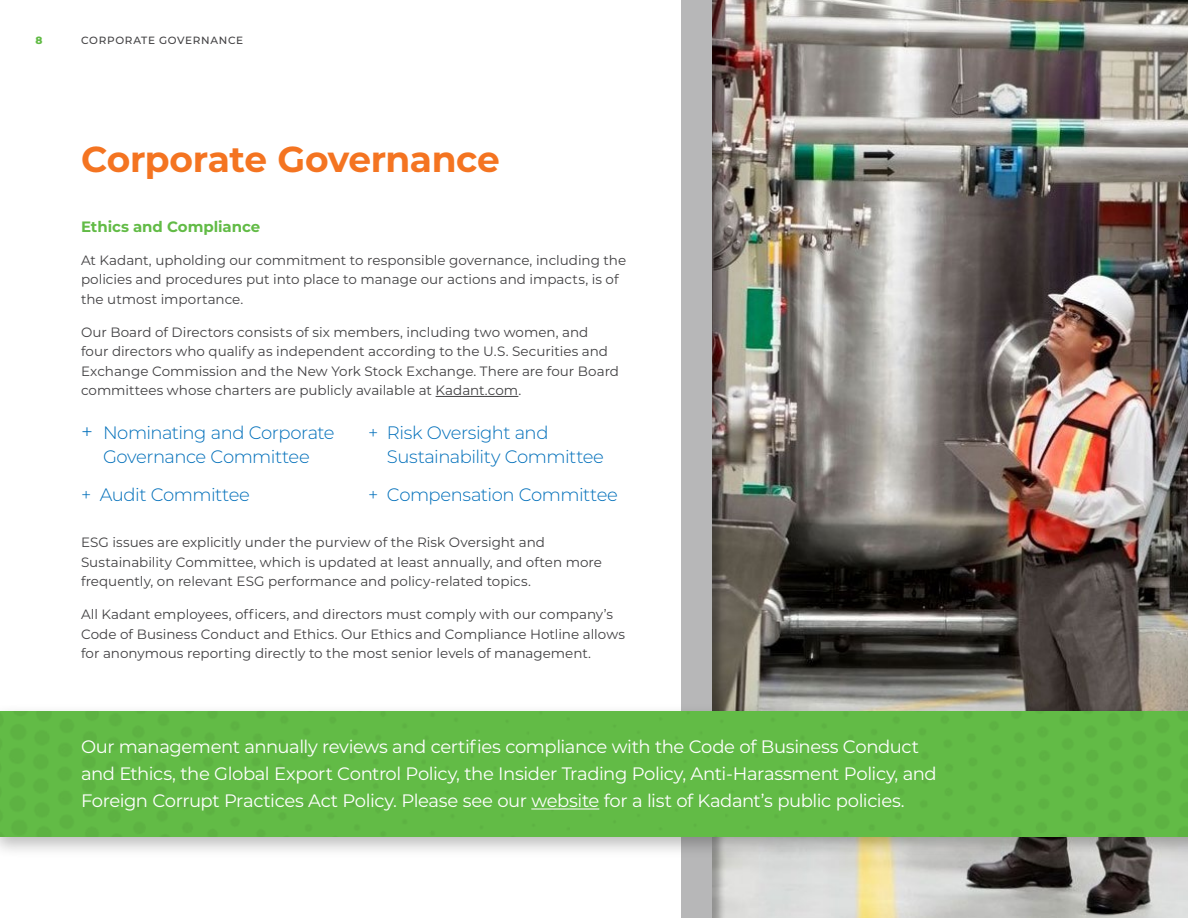
<style>
.page{position:relative;width:1188px;height:918px;background:#fff}
.page>*{position:absolute;margin:0;border:0;box-sizing:border-box;transform-origin:0 0}
.TOC_Header{font:700 36px "Montserrat";letter-spacing:-.015em;color:#f47421}
.Body{font:18px/27px "Montserrat";letter-spacing:-.025em;color:#fff}
.Intro_Text{font:300 18px/24px "Montserrat";letter-spacing:-.025em;color:#006fba;text-align:center}
.Body-2{font:700 15px "Montserrat";letter-spacing:-.005em;color:#62bb46}
.Body-3{font:13.5px/19.5px "Montserrat";color:#414042}
.t1{font:500 10.5px "Montserrat";letter-spacing:.065em;color:#414042}
.t2{font:800 10.5px "Montserrat";color:#62bb46}
.s1{font-size:21px}
</style>
<div class="page">
<img style="left:726px;top:0;width:462px;height:918px">
<div style="left:680px;top:0;width:46px;height:918px;background:#000;opacity:.31"></div>
<div style="left:681px;top:0;width:31px;height:918px;background:#b7b7b8"></div>
<div style="left:0;top:703px;width:1188px;height:155px;background:#000;opacity:.26"></div>
<img style="left:0;top:711px;width:1188px;height:126px">
<hr style="left:436px;top:396px;width:82px;height:1px;background:#414042">
<hr style="left:531px;top:809px;width:68px;height:1px;background:#fff">
<p class="t2" style="left:36px;top:33px;width:9px">8</p>
<p class="t1" style="left:81px;top:33px;width:164px">CORPORATE GOVERNANCE</p>
<p class="TOC_Header" style="left:81px;top:133px;width:420px">Corporate Governance</p>
<p class="Body-2" style="left:81px;top:215px;width:181px">Ethics and Compliance</p>
<p class="Body-3" style="left:81px;top:250px;width:547px">At Kadant, upholding our commitment to responsible governance, including the policies and procedures put into place to manage our actions and impacts, is of the utmost importance.</p>
<p class="Body-3" style="left:81px;top:322px;width:540px">Our Board of Directors consists of six members, including two women, and four directors who qualify as independent according to the U.S. Securities and Exchange Commission and the New York Stock Exchange. There are four Board committees whose charters are publicly available at Kadant.com.</p>
<p class="Intro_Text" style="left:81px;top:420px;width:255px"><span class="s1">+</span> Nominating and Corporate<br>Governance Committee</p>
<p class="Intro_Text" style="left:81px;top:482px;width:170px">+ Audit Committee</p>
<p class="Intro_Text" style="left:387px;top:420px;width:219px;text-align:left;text-indent:-19px">+ Risk Oversight and<br>Sustainability Committee</p>
<p class="Intro_Text" style="left:368px;top:482px;width:251px">+ Compensation Committee</p>
<p class="Body-3" style="left:81px;top:532px;width:522px">ESG issues are explicitly under the purview of the Risk Oversight and<br>Sustainability Committee, which is updated at least annually, and often more frequently, on relevant ESG performance and policy-related topics.</p>
<p class="Body-3" style="left:81px;top:604px;width:546px">All Kadant employees, officers, and directors must comply with our company’s<br>Code of Business Conduct and Ethics. Our Ethics and Compliance Hotline allows for anonymous reporting directly to the most senior levels of management.</p>
<p class="Body" style="left:81px;top:733px;width:857px">Our management annually reviews and certifies compliance with the Code of Business Conduct and Ethics, the Global Export Control Policy, the Insider Trading Policy, Anti-Harassment Policy, and<br>Foreign Corrupt Practices Act Policy. Please see our website for a list of Kadant’s public policies.</p>
</div>
